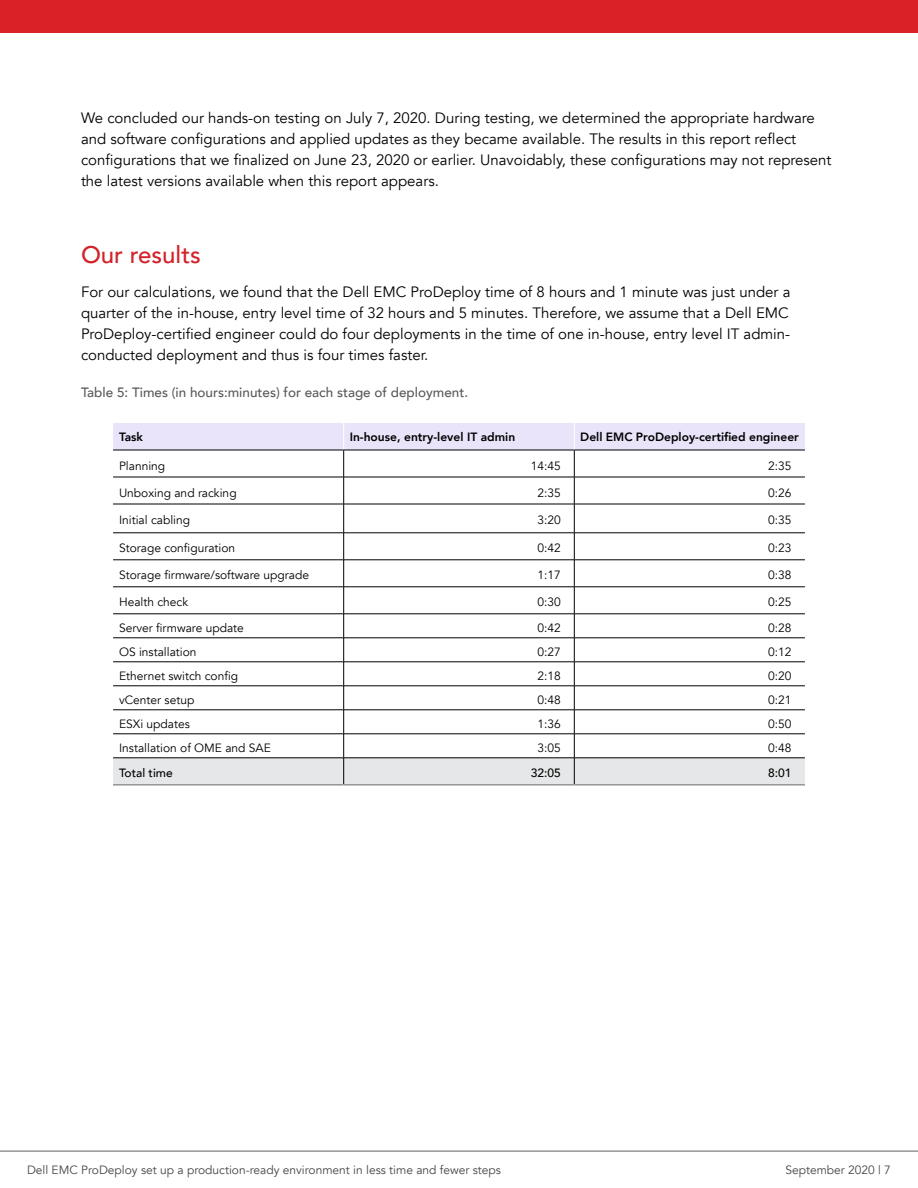
<style>
.page{position:relative;width:918px;height:1188px;background:#fff}
.page>*{position:absolute;margin:0;border:0;box-sizing:border-box;transform-origin:0 0}
.t1{font:500 24px "Avenir";color:#d2232a}
.t2{font:15px/21px "Avenir";color:#000}
.t3{font:500 13.5px "Avenir";color:#58595b}
.t4{font:12px "Avenir";color:#000}
.t5{font:12px "Avenir";color:#464547}
.t6{font:800 12px "Avenir";color:#000}
.t7{font:500 12px "Avenir";color:#000}
</style>
<div class="page">
<hr style="left:113px;top:784px;width:231px;height:2px;background:#939598">
<hr style="left:344px;top:784px;width:230px;height:2px;background:#939598">
<svg style="left:113px;top:423px;width:692px;height:362px"></svg>
<hr style="left:574px;top:784px;width:231px;height:2px;background:#939598">
<hr style="left:0;top:1151px;width:918px;height:1px;background:#616264">
<div style="left:0;top:0;width:918px;height:32px;background:#da2128"></div>
<p class="t2" style="left:81px;top:108px;width:752px">We concluded our hands-on testing on July 7, 2020. During testing, we determined the appropriate hardware and software configurations and applied updates as they became available. The results in this report reflect configurations that we finalized on June 23, 2020 or earlier. Unavoidably, these configurations may not represent the latest versions available when this report appears.</p>
<h1 class="t1" style="left:81px;top:234px;width:121px">Our results</h1>
<p class="t2" style="left:81px;top:282px;width:711px;text-align:justify">For our calculations, we found that the Dell EMC ProDeploy time of 8 hours and 1 minute was just under a quarter of the in-house, entry level time of 32 hours and 5 minutes. Therefore, we assume that a Dell EMC ProDeploy-certified engineer could do four deployments in the time of one in-house, entry level IT admin&shy;conducted deployment and thus is four times faster.</p>
<p class="t3" style="left:81px;top:380px;width:389px">Table 5: Times (in hours:minutes) for each stage of deployment.</p>
<p class="t6" style="left:119px;top:427px;width:25px">Task</p>
<p class="t6" style="left:350px;top:427px;width:167px">In-house, entry-level IT admin</p>
<p class="t6" style="left:580px;top:427px;width:220px">Dell EMC ProDeploy-certified engineer</p>
<p class="t4" style="left:119px;top:458px;width:48px">Planning</p>
<p class="t4" style="left:531px;top:458px;width:32px">14:45</p>
<p class="t4" style="left:768px;top:458px;width:25px">2:35</p>
<p class="t4" style="left:119px;top:485px;width:119px">Unboxing and racking</p>
<p class="t4" style="left:537px;top:485px;width:25px">2:35</p>
<p class="t4" style="left:768px;top:485px;width:25px">0:26</p>
<p class="t4" style="left:119px;top:513px;width:73px">Initial cabling</p>
<p class="t4" style="left:537px;top:513px;width:25px">3:20</p>
<p class="t4" style="left:768px;top:513px;width:25px">0:35</p>
<p class="t4" style="left:119px;top:541px;width:118px">Storage configuration</p>
<p class="t4" style="left:537px;top:541px;width:25px">0:42</p>
<p class="t4" style="left:768px;top:541px;width:25px">0:23</p>
<p class="t4" style="left:119px;top:568px;width:191px">Storage firmware/software upgrade</p>
<p class="t4" style="left:537px;top:568px;width:25px">1:17</p>
<p class="t4" style="left:768px;top:568px;width:25px">0:38</p>
<p class="t4" style="left:119px;top:595px;width:71px">Health check</p>
<p class="t4" style="left:537px;top:595px;width:25px">0:30</p>
<p class="t4" style="left:768px;top:595px;width:25px">0:25</p>
<p class="t4" style="left:119px;top:621px;width:126px">Server firmware update</p>
<p class="t4" style="left:537px;top:621px;width:25px">0:42</p>
<p class="t4" style="left:768px;top:621px;width:25px">0:28</p>
<p class="t4" style="left:119px;top:645px;width:79px">OS installation</p>
<p class="t4" style="left:537px;top:645px;width:25px">0:27</p>
<p class="t4" style="left:768px;top:645px;width:25px">0:12</p>
<p class="t4" style="left:119px;top:669px;width:121px">Ethernet switch config</p>
<p class="t4" style="left:537px;top:669px;width:25px">2:18</p>
<p class="t4" style="left:768px;top:669px;width:25px">0:20</p>
<p class="t4" style="left:119px;top:693px;width:77px">vCenter setup</p>
<p class="t4" style="left:537px;top:693px;width:25px">0:48</p>
<p class="t4" style="left:768px;top:693px;width:25px">0:21</p>
<p class="t4" style="left:119px;top:717px;width:72px">ESXi updates</p>
<p class="t4" style="left:537px;top:717px;width:25px">1:36</p>
<p class="t4" style="left:768px;top:717px;width:25px">0:50</p>
<p class="t4" style="left:119px;top:741px;width:153px">Installation of OME and SAE</p>
<p class="t4" style="left:537px;top:741px;width:25px">3:05</p>
<p class="t4" style="left:768px;top:741px;width:25px">0:48</p>
<p class="t7" style="left:119px;top:763px;width:55px">Total time</p>
<p class="t7" style="left:531px;top:763px;width:32px">32:05</p>
<p class="t7" style="left:768px;top:763px;width:25px">8:01</p>
<p class="t5" style="left:27px;top:1163px;width:476px">Dell EMC ProDeploy set up a production-ready environment in less time and fewer steps</p>
<p class="t5" style="left:785px;top:1163px;width:107px">September 2020 | 7</p>
</div>
